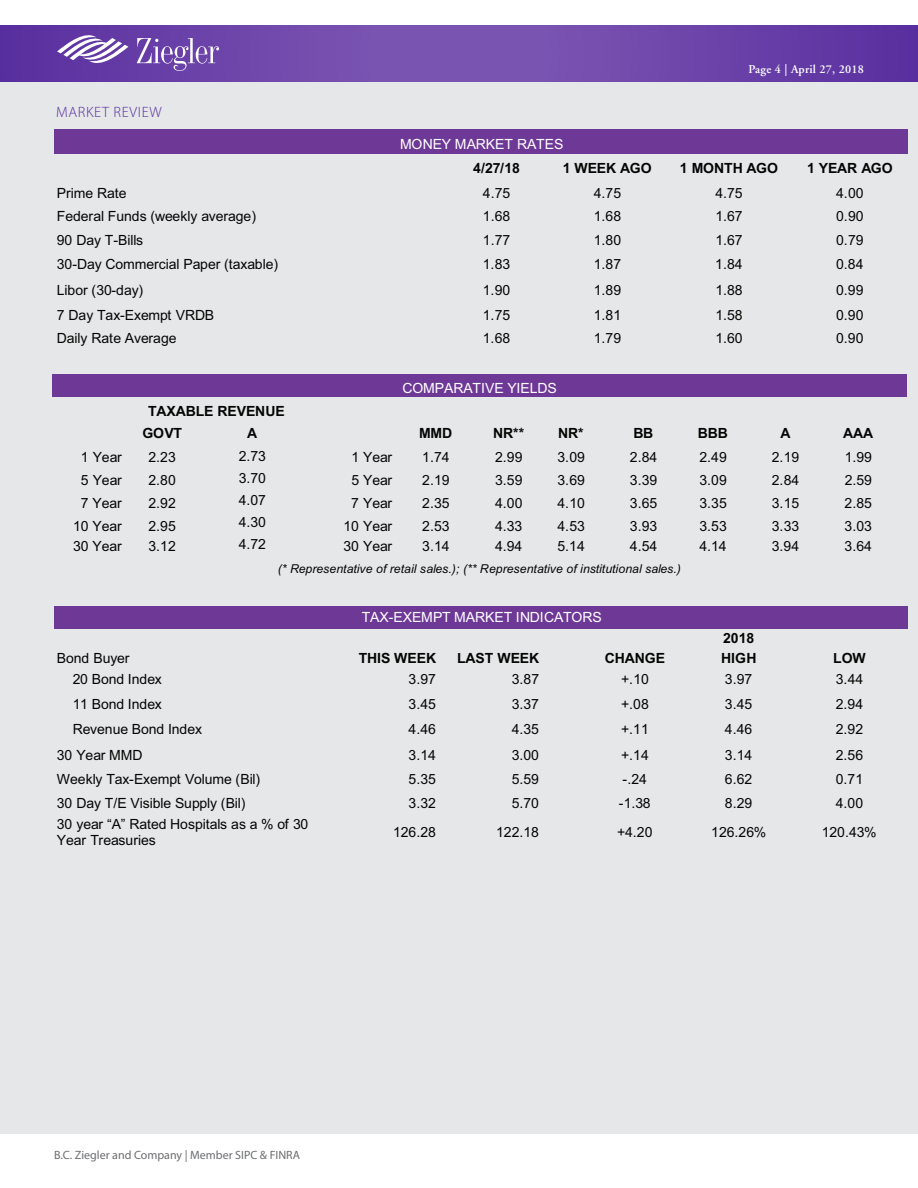
<style>
.page{position:relative;width:918px;height:1188px;background:#fff}
.page>*{position:absolute;margin:0;border:0;box-sizing:border-box;transform-origin:0 0}
.t1{font:300 15px "Myriad Pro";letter-spacing:.045em;color:#552b9d}
.t2{font:14.1px/22px "Arial";letter-spacing:-.005em;color:#040503;text-align:center}
.t3{font:700 14.1px/22.2px "Arial";letter-spacing:-.01em;color:#040503}
.t4{font:14.1px/24px "Arial";letter-spacing:-.01em;color:#fff}
.t5{font:italic 12.15px "Arial";color:#040503}
.t6{font:12px "Myriad Pro";color:#6c6d70}
.Normal_text{font:600 12px "Adobe Garamond";letter-spacing:.02em;color:#fff}
.s1{font-weight:700;color:#040503}
.s2{font-weight:700}
</style>
<div class="page">
<svg style="left:0;top:25px;width:918px;height:58px;background:#6f48ab"></svg>
<div style="left:0;top:83px;width:918px;height:1051px;background:#e6e7e9"></div>
<div style="left:57px;top:129px;width:849px;height:23px;background:#6e3996"></div>
<hr style="left:57px;top:152px;width:849px;height:2px;background:#6e3996">
<div style="left:52px;top:374px;width:855px;height:23px;background:#6e3996"></div>
<div style="left:55px;top:606px;width:853px;height:23px;background:#6e3996"></div>
<svg style="left:137px;top:38px;width:82px;height:33px;background:#8665b8"></svg>
<svg style="left:57px;top:36px;width:71px;height:32px"></svg>
<p class="t1" style="left:56px;top:103px;width:107px">MARKET REVIEW</p>
<p class="Normal_text" style="left:748px;top:63px;width:117px">Page 4 | April 27, 2018</p>
<p class="t4" style="left:473px;top:132px;width:92px;text-indent:-73px">MONEY MARKET RATES<br><span class="s1">4/27/18</span></p>
<p class="t3" style="left:563px;top:157px;width:90px">1 WEEK AGO</p>
<p class="t3" style="left:680px;top:157px;width:100px">1 MONTH AGO</p>
<p class="t3" style="left:807px;top:157px;width:87px">1 YEAR AGO</p>
<p class="t2" style="left:57px;top:182px;width:71px">Prime Rate</p>
<p class="t2" style="left:483px;top:182px;width:29px">4.75</p>
<p class="t2" style="left:594px;top:182px;width:29px">4.75</p>
<p class="t2" style="left:715px;top:182px;width:29px">4.75</p>
<p class="t2" style="left:836px;top:182px;width:29px">4.00</p>
<p class="t2" style="left:57px;top:205px;width:201px">Federal Funds (weekly average)</p>
<p class="t2" style="left:483px;top:205px;width:29px">1.68</p>
<p class="t2" style="left:594px;top:205px;width:29px">1.68</p>
<p class="t2" style="left:715px;top:205px;width:29px">1.67</p>
<p class="t2" style="left:836px;top:205px;width:29px">0.90</p>
<p class="t2" style="left:57px;top:230px;width:88px">90 Day T-Bills</p>
<p class="t2" style="left:483px;top:230px;width:29px">1.77</p>
<p class="t2" style="left:594px;top:230px;width:29px">1.80</p>
<p class="t2" style="left:715px;top:230px;width:29px">1.67</p>
<p class="t2" style="left:836px;top:230px;width:29px">0.79</p>
<p class="t2" style="left:57px;top:253px;width:223px">30-Day Commercial Paper (taxable)</p>
<p class="t2" style="left:483px;top:253px;width:29px">1.83</p>
<p class="t2" style="left:594px;top:253px;width:29px">1.87</p>
<p class="t2" style="left:715px;top:253px;width:29px">1.84</p>
<p class="t2" style="left:836px;top:253px;width:29px">0.84</p>
<p class="t2" style="left:57px;top:279px;width:88px">Libor (30-day)</p>
<p class="t2" style="left:483px;top:279px;width:29px">1.90</p>
<p class="t2" style="left:594px;top:279px;width:29px">1.89</p>
<p class="t2" style="left:715px;top:279px;width:29px">1.88</p>
<p class="t2" style="left:836px;top:279px;width:29px">0.99</p>
<p class="t2" style="left:57px;top:304px;width:159px">7 Day Tax-Exempt VRDB</p>
<p class="t2" style="left:483px;top:304px;width:29px">1.75</p>
<p class="t2" style="left:594px;top:304px;width:29px">1.81</p>
<p class="t2" style="left:715px;top:304px;width:29px">1.58</p>
<p class="t2" style="left:836px;top:304px;width:29px">0.90</p>
<p class="t2" style="left:57px;top:327px;width:121px">Daily Rate Average</p>
<p class="t2" style="left:483px;top:327px;width:29px">1.68</p>
<p class="t2" style="left:594px;top:327px;width:29px">1.79</p>
<p class="t2" style="left:715px;top:327px;width:29px">1.60</p>
<p class="t2" style="left:836px;top:327px;width:29px">0.90</p>
<p class="t4" style="left:402px;top:376px;width:156px">COMPARATIVE YIELDS</p>
<p class="t3" style="left:143px;top:401px;width:144px;text-indent:6px">TAXABLE REVENUE<br>GOVT</p>
<p class="t2" style="left:239px;top:423px;width:29px"><span class="s2">A<br></span>2.73<br>3.70<br>4.07<br>4.30<br>4.72</p>
<p class="t3" style="left:419px;top:423px;width:35px">MMD</p>
<p class="t3" style="left:493px;top:423px;width:32px">NR**</p>
<p class="t3" style="left:558px;top:423px;width:27px">NR*</p>
<p class="t3" style="left:633px;top:423px;width:22px">BB</p>
<p class="t3" style="left:698px;top:423px;width:32px">BBB</p>
<p class="t3" style="left:780px;top:423px;width:12px">A</p>
<p class="t3" style="left:843px;top:423px;width:32px">AAA</p>
<p class="t2" style="left:81px;top:446px;width:42px">1 Year</p>
<p class="t2" style="left:148px;top:446px;width:29px">2.23</p>
<p class="t2" style="left:351px;top:446px;width:42px">1 Year</p>
<p class="t2" style="left:422px;top:446px;width:29px">1.74</p>
<p class="t2" style="left:495px;top:446px;width:29px">2.99</p>
<p class="t2" style="left:558px;top:446px;width:29px">3.09</p>
<p class="t2" style="left:630px;top:446px;width:29px">2.84</p>
<p class="t2" style="left:699px;top:446px;width:29px">2.49</p>
<p class="t2" style="left:772px;top:446px;width:29px">2.19</p>
<p class="t2" style="left:845px;top:446px;width:29px">1.99</p>
<p class="t2" style="left:81px;top:469px;width:42px">5 Year</p>
<p class="t2" style="left:148px;top:469px;width:29px">2.80</p>
<p class="t2" style="left:351px;top:469px;width:42px">5 Year</p>
<p class="t2" style="left:422px;top:469px;width:29px">2.19</p>
<p class="t2" style="left:495px;top:469px;width:29px">3.59</p>
<p class="t2" style="left:558px;top:469px;width:29px">3.69</p>
<p class="t2" style="left:630px;top:469px;width:29px">3.39</p>
<p class="t2" style="left:699px;top:469px;width:29px">3.09</p>
<p class="t2" style="left:772px;top:469px;width:29px">2.84</p>
<p class="t2" style="left:845px;top:469px;width:29px">2.59</p>
<p class="t2" style="left:81px;top:492px;width:42px">7 Year</p>
<p class="t2" style="left:148px;top:492px;width:29px">2.92</p>
<p class="t2" style="left:351px;top:492px;width:42px">7 Year</p>
<p class="t2" style="left:422px;top:492px;width:29px">2.35</p>
<p class="t2" style="left:495px;top:492px;width:29px">4.00</p>
<p class="t2" style="left:558px;top:492px;width:29px">4.10</p>
<p class="t2" style="left:630px;top:492px;width:29px">3.65</p>
<p class="t2" style="left:699px;top:492px;width:29px">3.35</p>
<p class="t2" style="left:772px;top:492px;width:29px">3.15</p>
<p class="t2" style="left:845px;top:492px;width:29px">2.85</p>
<p class="t2" style="left:73px;top:515px;width:50px">10 Year</p>
<p class="t2" style="left:148px;top:515px;width:29px">2.95</p>
<p class="t2" style="left:344px;top:515px;width:50px">10 Year</p>
<p class="t2" style="left:422px;top:515px;width:29px">2.53</p>
<p class="t2" style="left:495px;top:515px;width:29px">4.33</p>
<p class="t2" style="left:558px;top:515px;width:29px">4.53</p>
<p class="t2" style="left:630px;top:515px;width:29px">3.93</p>
<p class="t2" style="left:699px;top:515px;width:29px">3.53</p>
<p class="t2" style="left:772px;top:515px;width:29px">3.33</p>
<p class="t2" style="left:845px;top:515px;width:29px">3.03</p>
<p class="t2" style="left:73px;top:536px;width:50px">30 Year</p>
<p class="t2" style="left:148px;top:536px;width:29px">3.12</p>
<p class="t2" style="left:344px;top:536px;width:50px">30 Year</p>
<p class="t2" style="left:422px;top:536px;width:29px">3.14</p>
<p class="t2" style="left:495px;top:536px;width:29px">4.94</p>
<p class="t2" style="left:558px;top:536px;width:29px">5.14</p>
<p class="t2" style="left:630px;top:536px;width:29px">4.54</p>
<p class="t2" style="left:699px;top:536px;width:29px">4.14</p>
<p class="t2" style="left:772px;top:536px;width:29px">3.94</p>
<p class="t2" style="left:845px;top:536px;width:29px">3.64</p>
<p class="t5" style="left:278px;top:561px;width:405px">(* Representative of retail sales.); (** Representative of institutional sales.)</p>
<p class="t4" style="left:362px;top:606px;width:242px">TAX-EXEMPT MARKET INDICATORS</p>
<p class="t3" style="left:723px;top:627px;width:33px">2018</p>
<p class="t2" style="left:57px;top:647px;width:74px">Bond Buyer</p>
<p class="t3" style="left:359px;top:647px;width:79px">THIS WEEK</p>
<p class="t3" style="left:457px;top:647px;width:84px">LAST WEEK</p>
<p class="t3" style="left:605px;top:647px;width:62px">CHANGE</p>
<p class="t3" style="left:721px;top:647px;width:37px">HIGH</p>
<p class="t3" style="left:833px;top:647px;width:34px">LOW</p>
<p class="t2" style="left:73px;top:669px;width:91px">20 Bond Index</p>
<p class="t2" style="left:409px;top:669px;width:29px">3.97</p>
<p class="t2" style="left:512px;top:669px;width:29px">3.87</p>
<p class="t2" style="left:621px;top:669px;width:29px">+.10</p>
<p class="t2" style="left:725px;top:669px;width:29px">3.97</p>
<p class="t2" style="left:836px;top:669px;width:29px">3.44</p>
<p class="t2" style="left:73px;top:693px;width:91px">11 Bond Index</p>
<p class="t2" style="left:409px;top:693px;width:29px">3.45</p>
<p class="t2" style="left:512px;top:693px;width:29px">3.37</p>
<p class="t2" style="left:621px;top:693px;width:29px">+.08</p>
<p class="t2" style="left:725px;top:693px;width:29px">3.45</p>
<p class="t2" style="left:836px;top:693px;width:29px">2.94</p>
<p class="t2" style="left:73px;top:719px;width:131px">Revenue Bond Index</p>
<p class="t2" style="left:409px;top:719px;width:29px">4.46</p>
<p class="t2" style="left:512px;top:719px;width:29px">4.35</p>
<p class="t2" style="left:621px;top:719px;width:29px">+.11</p>
<p class="t2" style="left:725px;top:719px;width:29px">4.46</p>
<p class="t2" style="left:836px;top:719px;width:29px">2.92</p>
<p class="t2" style="left:57px;top:744px;width:87px">30 Year MMD</p>
<p class="t2" style="left:409px;top:744px;width:29px">3.14</p>
<p class="t2" style="left:512px;top:744px;width:29px">3.00</p>
<p class="t2" style="left:621px;top:744px;width:29px">+.14</p>
<p class="t2" style="left:725px;top:744px;width:29px">3.14</p>
<p class="t2" style="left:836px;top:744px;width:29px">2.56</p>
<p class="t2" style="left:57px;top:768px;width:205px">Weekly Tax-Exempt Volume (Bil)</p>
<p class="t2" style="left:409px;top:768px;width:29px">5.35</p>
<p class="t2" style="left:512px;top:768px;width:29px">5.59</p>
<p class="t2" style="left:623px;top:768px;width:26px">-.24</p>
<p class="t2" style="left:725px;top:768px;width:29px">6.62</p>
<p class="t2" style="left:836px;top:768px;width:29px">0.71</p>
<p class="t2" style="left:57px;top:792px;width:190px">30 Day T/E Visible Supply (Bil)</p>
<p class="t2" style="left:409px;top:792px;width:29px">3.32</p>
<p class="t2" style="left:512px;top:792px;width:29px">5.70</p>
<p class="t2" style="left:619px;top:792px;width:33px">-1.38</p>
<p class="t2" style="left:725px;top:792px;width:29px">8.29</p>
<p class="t2" style="left:836px;top:792px;width:29px">4.00</p>
<p class="t2" style="left:57px;top:816px;width:253px;line-height:15.9px;text-align:left">30 year “A” Rated Hospitals as a % of 30<br>Year Treasuries</p>
<p class="t2" style="left:393px;top:821px;width:44px">126.28</p>
<p class="t2" style="left:496px;top:821px;width:44px">122.18</p>
<p class="t2" style="left:617px;top:821px;width:37px">+4.20</p>
<p class="t2" style="left:711px;top:821px;width:56px">126.26%</p>
<p class="t2" style="left:822px;top:821px;width:56px">120.43%</p>
<p class="t6" style="left:54px;top:1147px;width:248px">B.C. Ziegler and Company | Member SIPC &amp; FINRA</p>
</div>
